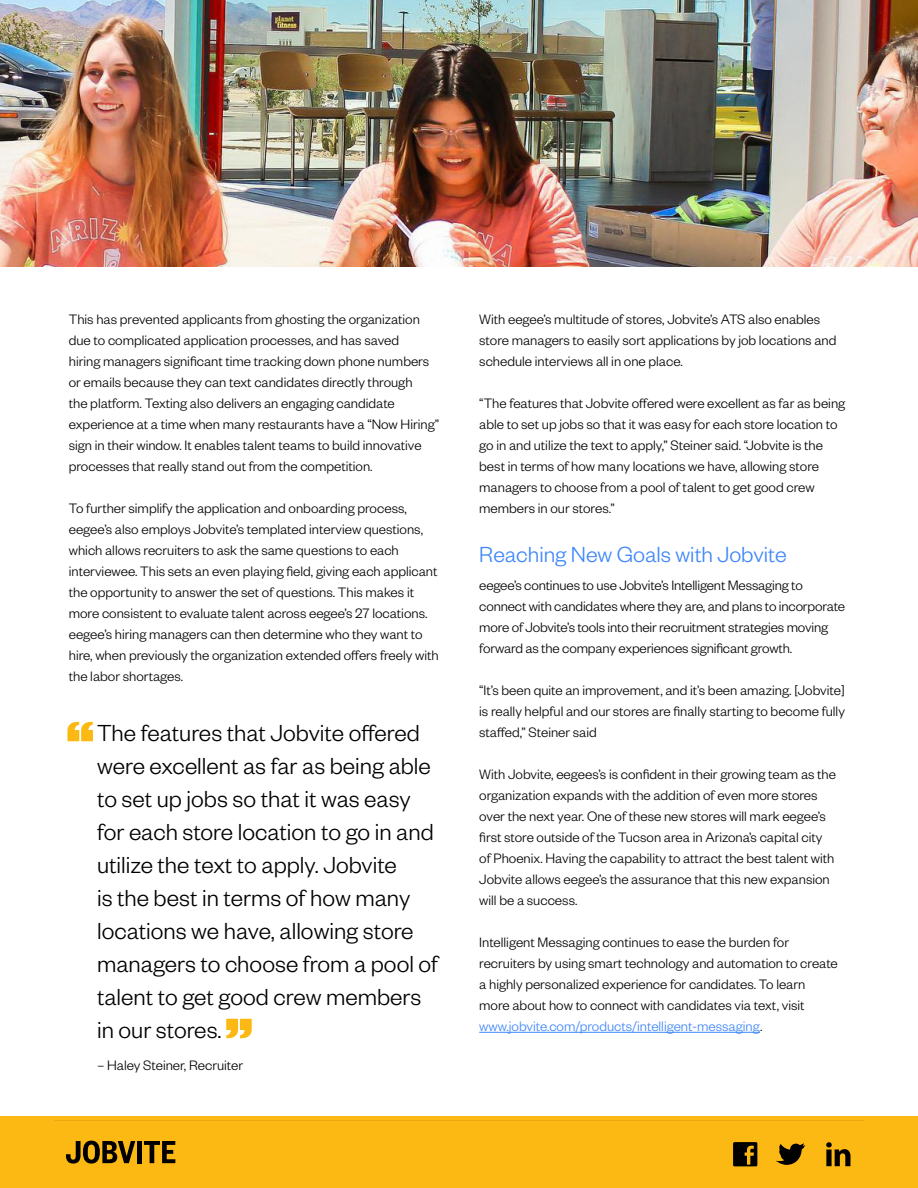
<style>
.page{position:relative;width:918px;height:1188px;background:#fff}
.page>*{position:absolute;margin:0;border:0;box-sizing:border-box;transform-origin:0 0}
.t1{font:300 25.5px/33px "Founders Grotesk";color:#000}
.t2{font:300 24px "Founders Grotesk";color:#3e86fa}
.t3{font:300 15px/21px "Founders Grotesk";color:#000}
.s1{color:#3e86fa}
</style>
<div class="page">
<div style="left:0;top:1117px;width:918px;height:71px;background:#fdb913"></div>
<svg style="left:733px;top:1142px;width:24px;height:24px"></svg>
<svg style="left:776px;top:1143px;width:29px;height:22px"></svg>
<svg style="left:826px;top:1142px;width:24px;height:24px"></svg>
<svg style="left:66px;top:1141px;width:69px;height:23px"></svg>
<div style="left:137px;top:1141px;width:5px;height:22px;background:#000"></div>
<svg style="left:144px;top:1141px;width:31px;height:22px"></svg>
<img style="left:0;top:0;width:918px;height:267px">
<hr style="left:54px;top:1120px;width:810px;height:1px;background:#000">
<hr style="left:479px;top:1032px;width:281px;height:1px;background:#3e86fa">
<svg style="left:67px;top:721px;width:26px;height:20px"></svg>
<svg style="left:226px;top:1019px;width:26px;height:20px"></svg>
<p class="t3" style="left:69px;top:308px;width:372px">This has prevented applicants from ghosting the organization due to complicated application processes, and has saved<br>hiring managers significant time tracking down phone numbers or emails because they can text candidates directly through<br>the platform. Texting also delivers an engaging candidate experience at a time when many restaurants have a “Now Hiring” sign in their window. It enables talent teams to build innovative processes that really stand out from the competition.</p>
<p class="t3" style="left:69px;top:497px;width:371px">To further simplify the application and onboarding process, eegee’s also employs Jobvite’s templated interview questions, which allows recruiters to ask the same questions to each interviewee. This sets an even playing field, giving each applicant the opportunity to answer the set of questions. This makes it more consistent to evaluate talent across eegee’s 27 locations. eegee’s hiring managers can then determine who they want to hire, when previously the organization extended offers freely with the labor shortages.</p>
<p class="t1" style="left:97px;top:715px;width:343px">The features that Jobvite offered were excellent as far as being able to set up jobs so that it was easy for each store location to go in and utilize the text to apply. Jobvite<br>is the best in terms of how many locations we have, allowing store managers to choose from a pool of talent to get good crew members in our stores.</p>
<p class="t3" style="left:97px;top:1054px;width:148px">– Haley Steiner, Recruiter</p>
<p class="t3" style="left:479px;top:308px;width:359px">With eegee’s multitude of stores, Jobvite’s ATS also enables store managers to easily sort applications by job locations and schedule interviews all in one place.</p>
<p class="t3" style="left:479px;top:392px;width:368px">“The features that Jobvite offered were excellent as far as being able to set up jobs so that it was easy for each store location to go in and utilize the text to apply,” Steiner said. “Jobvite is the best in terms of how many locations we have, allowing store managers to choose from a pool of talent to get good crew members in our stores.”</p>
<h2 class="t2" style="left:479px;top:540px;width:309px">Reaching New Goals with Jobvite</h2>
<p class="t3" style="left:479px;top:574px;width:367px">eegee’s continues to use Jobvite’s Intelligent Messaging to connect with candidates where they are, and plans to incorporate more of Jobvite’s tools into their recruitment strategies moving forward as the company experiences significant growth.</p>
<p class="t3" style="left:479px;top:679px;width:367px;text-align:justify">“It’s been quite an improvement, and it’s been amazing. [Jobvite] is really helpful and our stores are finally starting to become fully staffed,” Steiner said</p>
<p class="t3" style="left:479px;top:763px;width:358px">With Jobvite, eegees’s is confident in their growing team as the organization expands with the addition of even more stores over the next year. One of these new stores will mark eegee’s first store outside of the Tucson area in Arizona’s capital city of Phoenix. Having the capability to attract the best talent with Jobvite allows eegee’s the assurance that this new expansion will be a success.</p>
<p class="t3" style="left:479px;top:931px;width:360px">Intelligent Messaging continues to ease the burden for recruiters by using smart technology and automation to create a highly personalized experience for candidates. To learn more about how to connect with candidates via text, visit <span class="s1">www.jobvite.com/products/intelligent-messaging</span>.</p>
</div>
